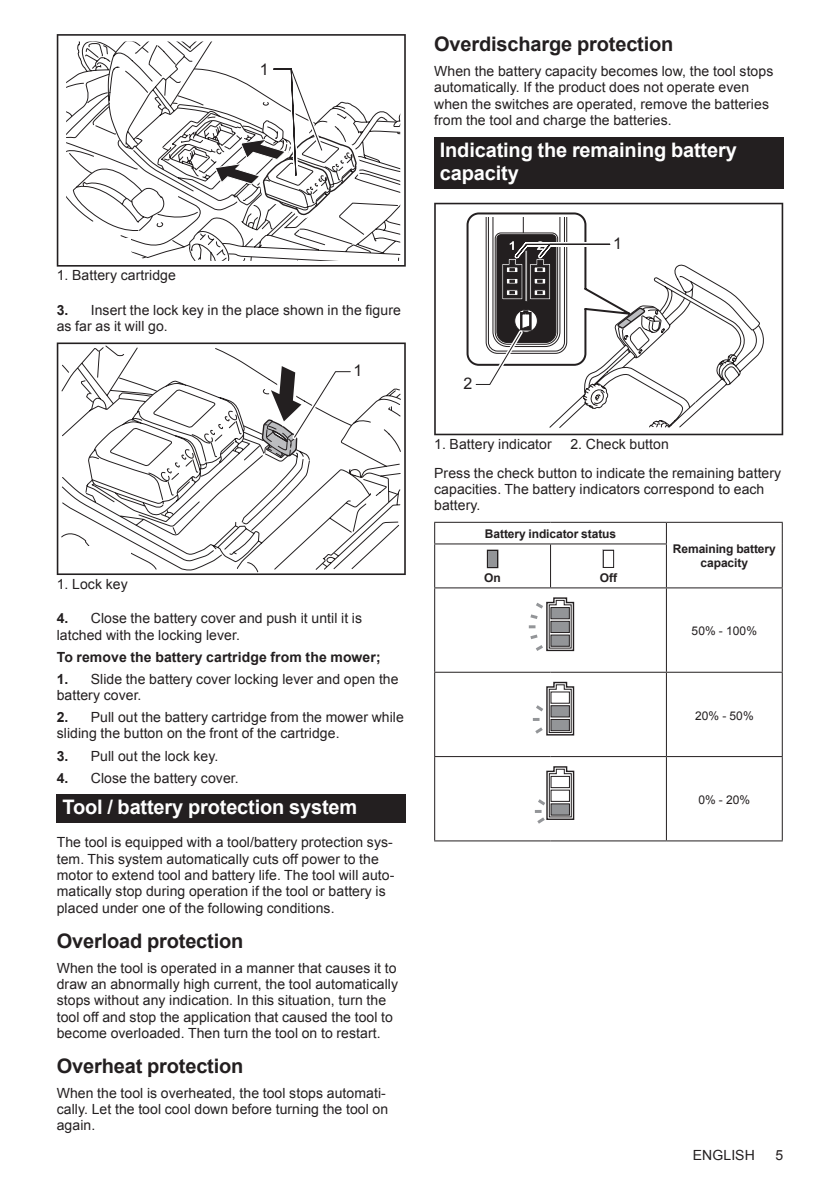
<style>
.page{position:relative;width:840px;height:1191px;background:#fff}
.page>*{position:absolute;margin:0;border:0;box-sizing:border-box;transform-origin:0 0}
.t1{font:700 20px/23.4px "Arial";letter-spacing:-.01em;color:#fff}
.t2{font:700 20px "Arial";letter-spacing:-.01em;color:#231f20}
.t3{font:16px "Arial";color:#231f20}
.t4{font:14px/16.4px "Arial";letter-spacing:.005em;color:#231f20}
.t5{font:700 14px "Arial";letter-spacing:.005em;color:#231f20}
.t6{font:700 12px/14px "Arial";letter-spacing:-.01em;color:#231f20;text-align:center}
.t7{font:12px "Arial";letter-spacing:.005em;color:#231f20}
.s1{font-weight:700}
</style>
<div class="page">
<svg style="left:57px;top:34px;width:348px;height:233px"></svg>
<svg style="left:214px;top:64px;width:150px;height:203px"></svg>
<svg style="left:57px;top:342px;width:348px;height:233px"></svg>
<svg style="left:259px;top:357px;width:95px;height:106px"></svg>
<div style="left:57px;top:794px;width:348px;height:28px;background:#231f20"></div>
<div style="left:434px;top:137px;width:348px;height:51px;background:#231f20"></div>
<svg style="left:434px;top:203px;width:348px;height:232px"></svg>
<svg style="left:465px;top:211px;width:301px;height:217px"></svg>
<hr style="left:434px;top:522px;width:116px;height:1px;background:#231f20">
<svg style="left:434px;top:523px;width:1px;height:20px"></svg>
<hr style="left:550px;top:522px;width:116px;height:1px;background:#231f20">
<hr style="left:666px;top:522px;width:116px;height:1px;background:#231f20">
<svg style="left:665px;top:523px;width:1px;height:20px"></svg>
<svg style="left:781px;top:523px;width:1px;height:21px"></svg>
<hr style="left:434px;top:543px;width:116px;height:1px;background:#231f20">
<hr style="left:434px;top:544px;width:1px;height:43px;background:#231f20">
<hr style="left:550px;top:543px;width:116px;height:1px;background:#231f20">
<hr style="left:549px;top:544px;width:1px;height:43px;background:#231f20">
<hr style="left:665px;top:544px;width:1px;height:43px;background:#231f20">
<hr style="left:781px;top:544px;width:1px;height:43px;background:#231f20">
<hr style="left:434px;top:587px;width:116px;height:1px;background:#231f20">
<hr style="left:434px;top:588px;width:1px;height:83px;background:#231f20">
<hr style="left:550px;top:587px;width:116px;height:1px;background:#231f20">
<hr style="left:666px;top:587px;width:116px;height:1px;background:#231f20">
<hr style="left:665px;top:588px;width:1px;height:83px;background:#231f20">
<hr style="left:781px;top:588px;width:1px;height:83px;background:#231f20">
<hr style="left:434px;top:671px;width:116px;height:1px;background:#231f20">
<hr style="left:434px;top:672px;width:1px;height:84px;background:#231f20">
<hr style="left:550px;top:671px;width:116px;height:1px;background:#231f20">
<hr style="left:666px;top:671px;width:116px;height:1px;background:#231f20">
<hr style="left:665px;top:672px;width:1px;height:84px;background:#231f20">
<hr style="left:781px;top:672px;width:1px;height:84px;background:#231f20">
<hr style="left:434px;top:756px;width:116px;height:1px;background:#231f20">
<hr style="left:434px;top:757px;width:1px;height:83px;background:#231f20">
<hr style="left:550px;top:756px;width:116px;height:1px;background:#231f20">
<hr style="left:666px;top:756px;width:116px;height:1px;background:#231f20">
<hr style="left:665px;top:757px;width:1px;height:83px;background:#231f20">
<hr style="left:781px;top:757px;width:1px;height:83px;background:#231f20">
<hr style="left:434px;top:840px;width:116px;height:1px;background:#231f20">
<hr style="left:550px;top:840px;width:116px;height:1px;background:#231f20">
<hr style="left:666px;top:840px;width:116px;height:1px;background:#231f20">
<svg style="left:489px;top:552px;width:6px;height:13px"></svg>
<div style="left:486px;top:549px;width:12px;height:19px;border:1px solid #231f20"></div>
<svg style="left:602px;top:549px;width:12px;height:19px"></svg>
<div style="left:603px;top:550px;width:10px;height:17px;background:#fff"></div>
<div style="left:602px;top:550px;width:11px;height:18px;border:1px solid #231f20"></div>
<svg style="left:528px;top:597px;width:46px;height:55px"></svg>
<svg style="left:532px;top:681px;width:42px;height:55px"></svg>
<svg style="left:534px;top:766px;width:40px;height:57px"></svg>
<p class="t3" style="left:259px;top:59px;width:10px">1</p>
<p class="t4" style="left:57px;top:267px;width:121px">1. Battery cartridge</p>
<p class="t4" style="left:57px;top:302px;width:345px"><span class="s1">3.</span> Insert the lock key in the place shown in the figure as far as it will go.</p>
<p class="t3" style="left:353px;top:359px;width:10px">1</p>
<p class="t4" style="left:57px;top:575px;width:72px">1. Lock key</p>
<p class="t4" style="left:57px;top:610px;width:307px"><span class="s1">4.</span> Close the battery cover and push it until it is latched with the locking lever.</p>
<p class="t5" style="left:57px;top:647px;width:325px">To remove the battery cartridge from the mower;</p>
<p class="t4" style="left:57px;top:670px;width:343px"><span class="s1">1.</span> Slide the battery cover locking lever and open the battery cover.</p>
<p class="t4" style="left:57px;top:709px;width:348px"><span class="s1">2.</span> Pull out the battery cartridge from the mower while sliding the button on the front of the cartridge.</p>
<p class="t4" style="left:57px;top:747px;width:163px"><span class="s1">3.</span> Pull out the lock key.</p>
<p class="t4" style="left:57px;top:769px;width:183px"><span class="s1">4.</span> Close the battery cover.</p>
<h1 class="t1" style="left:62px;top:795px;width:296px">Tool / battery protection system</h1>
<p class="t4" style="left:57px;top:834px;width:339px">The tool is equipped with a tool/battery protection sys&shy;tem. This system automatically cuts off power to the motor to extend tool and battery life. The tool will auto&shy;matically stop during operation if the tool or battery is placed under one of the following conditions.</p>
<h1 class="t2" style="left:57px;top:927px;width:188px">Overload protection</h1>
<p class="t4" style="left:57px;top:959px;width:342px">When the tool is operated in a manner that causes it to draw an abnormally high current, the tool automatically stops without any indication. In this situation, turn the tool off and stop the application that caused the tool to become overloaded. Then turn the tool on to restart.</p>
<h1 class="t2" style="left:57px;top:1052px;width:188px">Overheat protection</h1>
<p class="t4" style="left:57px;top:1084px;width:333px">When the tool is overheated, the tool stops automati&shy;cally. Let the tool cool down before turning the tool on again.</p>
<h1 class="t2" style="left:434px;top:31px;width:241px">Overdischarge protection</h1>
<p class="t4" style="left:434px;top:63px;width:340px">When the battery capacity becomes low, the tool stops automatically. If the product does not operate even when the switches are operated, remove the batteries from the tool and charge the batteries.</p>
<h1 class="t1" style="left:439px;top:138px;width:298px">Indicating the remaining battery capacity</h1>
<p class="t3" style="left:463px;top:373px;width:10px">2</p>
<p class="t3" style="left:612px;top:233px;width:10px">1</p>
<p class="t4" style="left:434px;top:429px;width:348px;line-height:28.8px;text-indent:136px">2. Check button<br>Press the check button to indicate the remaining battery</p>
<p class="t4" style="left:434px;top:481px;width:331px">capacities. The battery indicators correspond to each battery.</p>
<p class="t6" style="left:484px;top:527px;width:133px">Battery indicator status</p>
<p class="t6" style="left:672px;top:542px;width:104px">Remaining battery capacity</p>
<p class="t6" style="left:484px;top:571px;width:18px">On</p>
<p class="t6" style="left:599px;top:571px;width:19px">Off</p>
<p class="t4" style="left:434px;top:436px;width:119px">1. Battery indicator</p>
<p class="t7" style="left:691px;top:623px;width:67px">50% - 100%</p>
<p class="t7" style="left:694px;top:707px;width:60px">20% - 50%</p>
<p class="t7" style="left:698px;top:792px;width:53px">0% - 20%</p>
<p class="t4" style="left:692px;top:1147px;width:63px">ENGLISH</p>
<p class="t4" style="left:775px;top:1147px;width:9px">5</p>
</div>
